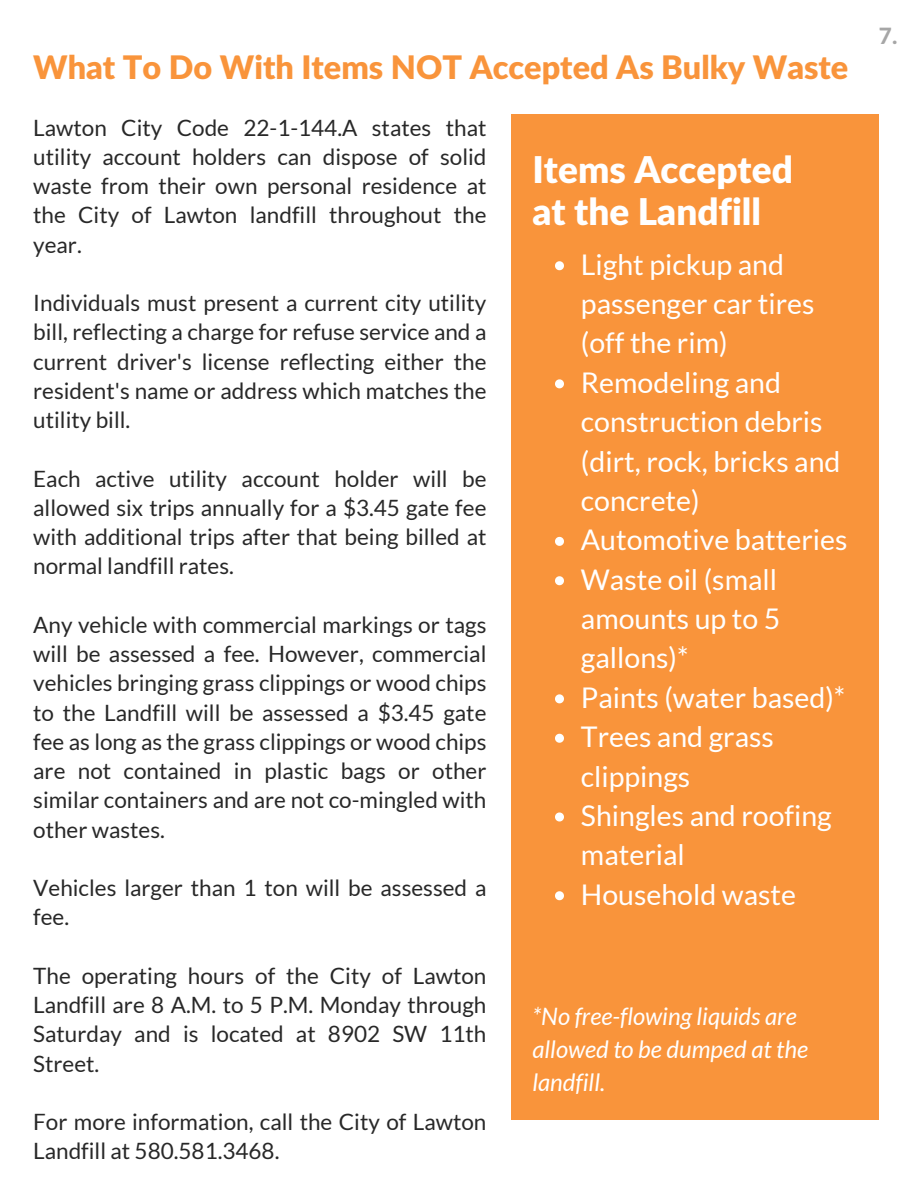
<style>
.page{position:relative;width:918px;height:1188px;background:#fff}
.page>*{position:absolute;margin:0;border:0;box-sizing:border-box;transform-origin:0 0}
.t1{font:900 36.9px/42.8px "Lato Latin";color:#fff}
.t2{font:900 32.4px "Lato Latin";color:#f9943b}
.t3{font:28.5px/39.3px "Lato";color:#fff}
.t4{font:italic 24px/32.7px "Lato";color:#fff}
.t5{font:22.5px/29.2px "Lato";color:#282828;text-align:justify}
.t6{font:800 22.5px "Lato Latin";color:#a6a6a6}
</style>
<div class="page">
<div style="left:511px;top:114px;width:368px;height:1006px;background:#f9943b"></div>
<svg style="left:555px;top:261px;width:9px;height:9px"></svg>
<svg style="left:555px;top:379px;width:9px;height:9px"></svg>
<svg style="left:555px;top:537px;width:9px;height:9px"></svg>
<svg style="left:555px;top:576px;width:9px;height:9px"></svg>
<svg style="left:555px;top:694px;width:9px;height:9px"></svg>
<svg style="left:555px;top:734px;width:9px;height:9px"></svg>
<svg style="left:555px;top:812px;width:9px;height:9px"></svg>
<svg style="left:555px;top:891px;width:9px;height:9px"></svg>
<p class="t2" style="left:33px;top:53px;width:817px">What To Do With Items NOT Accepted As Bulky Waste</p>
<h2 class="t5" style="left:33px;top:112px;width:455px">Lawton City Code 22-1-144.A states that utility account holders can dispose of solid waste from their own personal residence at the City of Lawton landfill throughout the year.</h2>
<h4 class="t5" style="left:33px;top:288px;width:455px">Individuals must present a current city utility bill, reflecting a charge for refuse service and a current driver's license reflecting either the resident's name or address which matches the utility bill.</h4>
<p class="t5" style="left:33px;top:463px;width:455px">Each active utility account holder will be allowed six trips annually for a $3.45 gate fee with additional trips after that being billed at normal landfill rates.</p>
<p class="t5" style="left:33px;top:609px;width:455px">Any vehicle with commercial markings or tags will be assessed a fee. However, commercial vehicles bringing grass clippings or wood chips to the Landfill will be assessed a $3.45 gate fee as long as the grass clippings or wood chips are not contained in plastic bags or other similar containers and are not co-mingled with other wastes.</p>
<p class="t5" style="left:33px;top:873px;width:455px">Vehicles larger than 1 ton will be assessed a fee.</p>
<p class="t5" style="left:33px;top:960px;width:455px">The operating hours of the City of Lawton Landfill are 8 A.M. to 5 P.M. Monday through Saturday and is located at 8902 SW 11th Street.</p>
<p class="t5" style="left:33px;top:1107px;width:455px">For more information, call the City of Lawton<br>Landfill at 580.581.3468.</p>
<p class="t1" style="left:532px;top:150px;width:262px">Items Accepted at the Landfill</p>
<p class="t3" style="left:581px;top:244px;width:235px">Light pickup and passenger car tires (off the rim)</p>
<h1 class="t3" style="left:581px;top:362px;width:261px">Remodeling and construction debris (dirt, rock, bricks and concrete)</h1>
<p class="t3" style="left:581px;top:520px;width:268px">Automotive batteries</p>
<p class="t3" style="left:581px;top:559px;width:201px;text-align:justify">Waste oil (small amounts up to 5 gallons)*</p>
<p class="t3" style="left:581px;top:677px;width:266px">Paints (water based)*</p>
<p class="t3" style="left:581px;top:717px;width:194px">Trees and grass clippings</p>
<p class="t3" style="left:581px;top:795px;width:252px">Shingles and roofing material</p>
<p class="t3" style="left:581px;top:874px;width:217px">Household waste</p>
<p class="t4" style="left:532px;top:1000px;width:277px">*No free-flowing liquids are allowed to be dumped at the landfill.</p>
<p class="t6" style="left:879px;top:26px;width:20px">7.</p>
</div>
